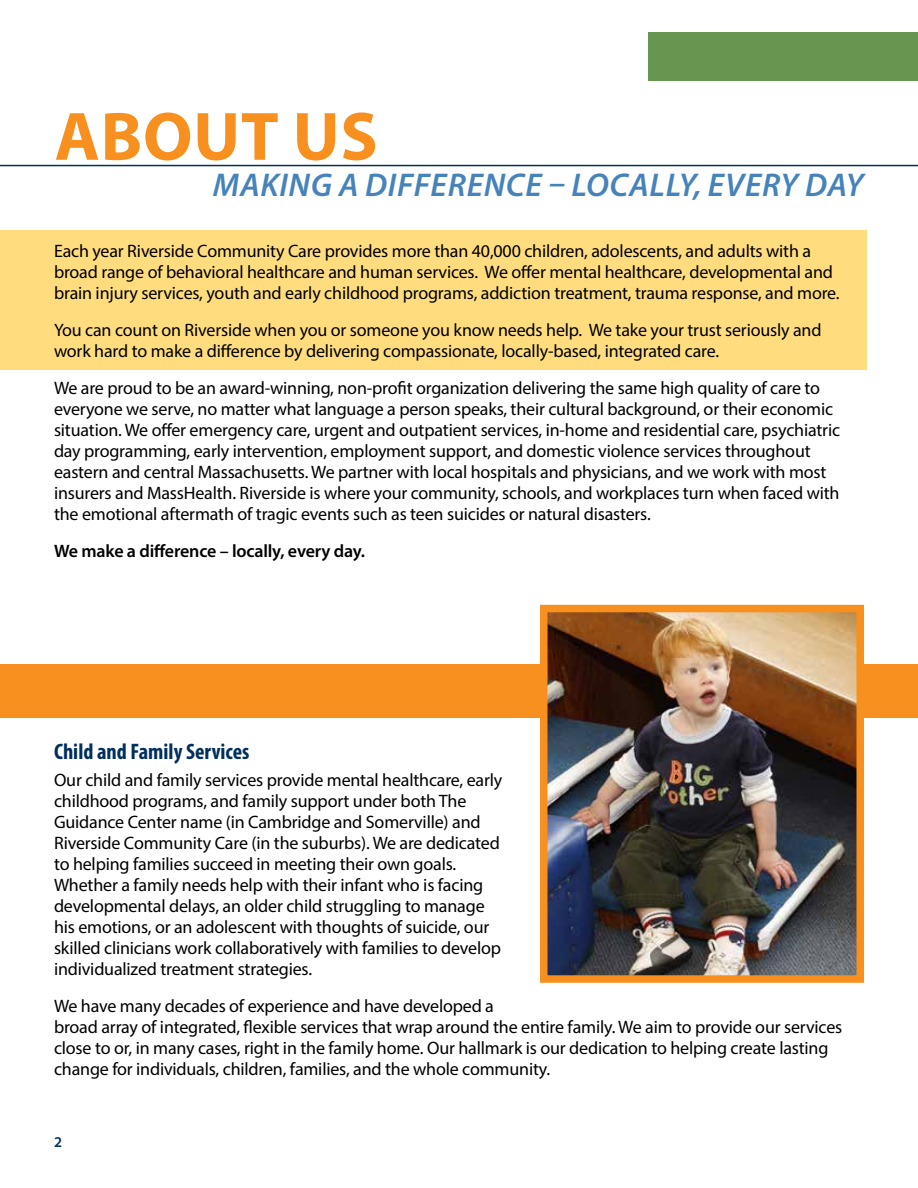
<style>
.page{position:relative;width:918px;height:1188px;background:#fff}
.page>*{position:absolute;margin:0;border:0;box-sizing:border-box;transform-origin:0 0}
.t1{font:700 69px "Myriad Pro";letter-spacing:.01em;color:#f7901e}
.t2{font:italic 600 33px "Myriad Pro";letter-spacing:.02em;color:#4683ba}
.t3{font:700 condensed 22.5px "Myriad Pro";color:#00305e}
.t4{font:18px/21px "Myriad Pro";letter-spacing:-.01em;color:#000}
.t5{font:600 18px "Myriad Pro";letter-spacing:-.01em;color:#000}
.t6{font:600 15px "Myriad Pro";color:#00305e}
</style>
<div class="page">
<div style="left:0;top:664px;width:918px;height:54px;background:#f7901e"></div>
<div style="left:0;top:231px;width:867px;height:139px;background:#ffdd7e"></div>
<hr style="left:0;top:165px;width:918px;height:1px;background:#00305e">
<img style="left:549px;top:614px;width:306px;height:360px">
<div style="left:540px;top:605px;width:324px;height:378px;border:8px solid #f7901e"></div>
<div style="left:648px;top:33px;width:270px;height:48px;background:#689550"></div>
<h1 class="t1" style="left:55px;top:92px;width:324px">ABOUT US</h1>
<h2 class="t2" style="left:213px;top:164px;width:652px">MAKING A DIFFERENCE – LOCALLY, EVERY DAY</h2>
<p class="t4" style="left:54px;top:240px;width:787px">Each year Riverside Community Care provides more than 40,000 children, adolescents, and adults with a broad range of behavioral healthcare and human services. We offer mental healthcare, developmental and brain injury services, youth and early childhood programs, addiction treatment, trauma response, and more.</p>
<p class="t4" style="left:54px;top:319px;width:769px">You can count on Riverside when you or someone you know needs help. We take your trust seriously and work hard to make a difference by delivering compassionate, locally-based, integrated care.</p>
<p class="t4" style="left:54px;top:377px;width:788px">We are proud to be an award-winning, non-profit organization delivering the same high quality of care to everyone we serve, no matter what language a person speaks, their cultural background, or their economic situation. We offer emergency care, urgent and outpatient services, in-home and residential care, psychiatric day programming, early intervention, employment support, and domestic violence services throughout eastern and central Massachusetts. We partner with local hospitals and physicians, and we work with most insurers and MassHealth. Riverside is where your community, schools, and workplaces turn when faced with the emotional aftermath of tragic events such as teen suicides or natural disasters.</p>
<p class="t5" style="left:54px;top:540px;width:313px">We make a difference – locally, every day.</p>
<p class="t3" style="left:54px;top:738px;width:197px">Child and Family Services</p>
<p class="t4" style="left:54px;top:769px;width:450px">Our child and family services provide mental healthcare, early childhood programs, and family support under both The Guidance Center name (in Cambridge and Somerville) and Riverside Community Care (in the suburbs). We are dedicated to helping families succeed in meeting their own goals.<br>Whether a family needs help with their infant who is facing developmental delays, an older child struggling to manage his emotions, or an adolescent with thoughts of suicide, our skilled clinicians work collaboratively with families to develop individualized treatment strategies.</p>
<p class="t4" style="left:54px;top:995px;width:790px">We have many decades of experience and have developed a<br>broad array of integrated, flexible services that wrap around the entire family. We aim to provide our services close to or, in many cases, right in the family home. Our hallmark is our dedication to helping create lasting change for individuals, children, families, and the whole community.</p>
<p class="t6" style="left:54px;top:1133px;width:10px">2</p>
</div>
